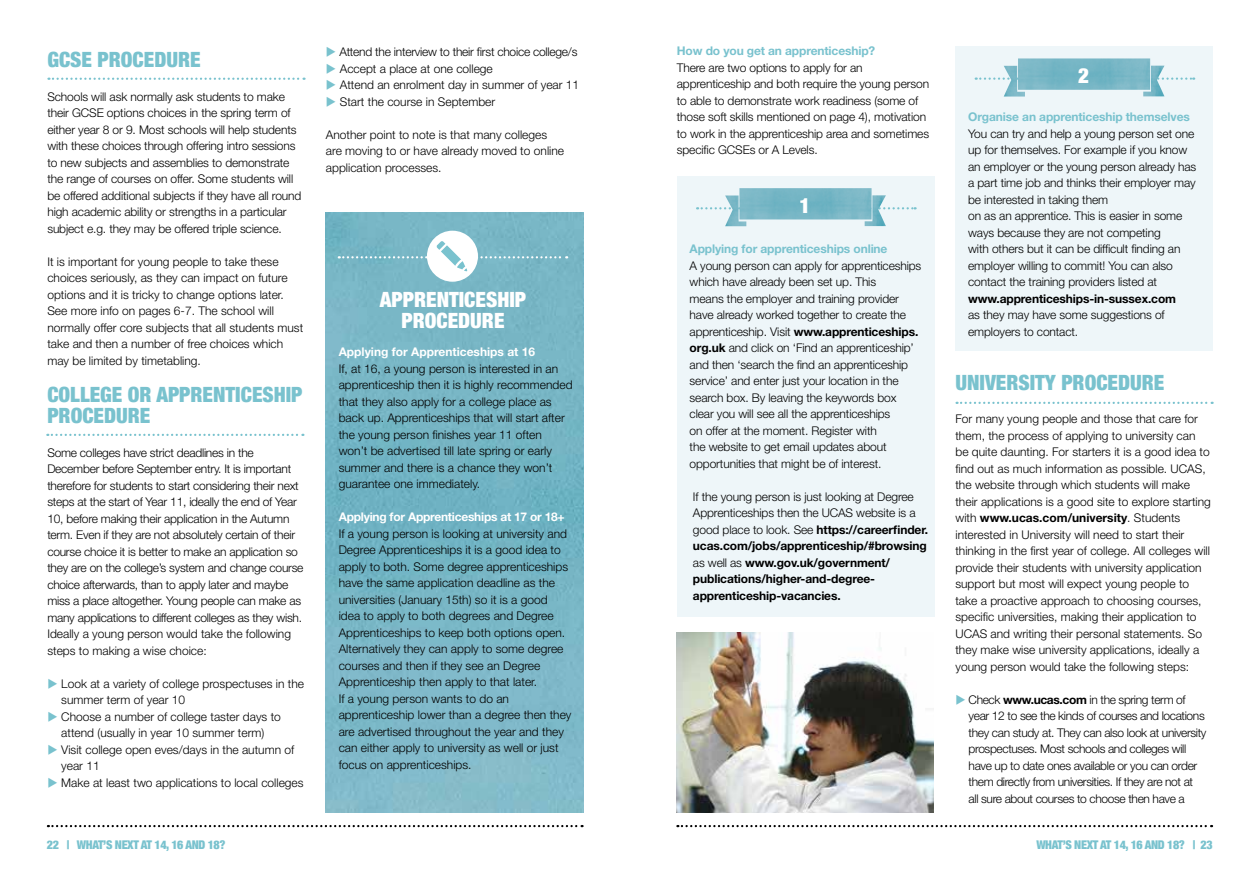
<style>
.page{position:relative;width:1259px;height:893px;background:#fff}
.page>*{position:absolute;margin:0;border:0;box-sizing:border-box;transform-origin:0 0}
.t1{font:900 condensed 21px/21px "Helvetica Neue";color:#79c2ce}
.t2{font:900 condensed 21px/21px "Helvetica Neue";color:#fff;text-align:center}
.t3{font:300 12px/16.5px "Helvetica Neue LT Std";letter-spacing:-.01em;color:#000}
.t4{font:300 12px/16.5px "Helvetica Neue LT Std";letter-spacing:-.03em;color:#000}
.t5{font:700 12px/16.5px "Helvetica Neue LT Std";letter-spacing:-.01em;color:#000}
.t6{font:700 12px "Helvetica Neue LT Std";letter-spacing:-.01em;color:#79c2ce}
.t7{font:900 condensed 12px "Helvetica Neue";letter-spacing:-.03em;color:#79c2ce}
.t8{font:700 12px "Helvetica Neue LT Std";letter-spacing:-.02em;color:#fff}
.t9{font:700 12px "Helvetica Neue LT Std";color:#fff}
.s1{color:#79c2ce}
.s2{font-weight:700}
.s3{font-weight:300}
</style>
<div class="page">
<img style="left:676px;top:632px;width:257px;height:180px">
<div style="left:955px;top:47px;width:257px;height:304px;background:#eef6f9"></div>
<div style="left:677px;top:176px;width:257px;height:441px;background:#eef6f9"></div>
<svg style="left:697px;top:207px;width:218px;height:2px"></svg>
<svg style="left:677px;top:825px;width:535px;height:2px"></svg>
<svg style="left:48px;top:825px;width:534px;height:2px"></svg>
<svg style="left:956px;top:402px;width:256px;height:2px"></svg>
<img style="left:725px;top:188px;width:161px;height:38px">
<svg style="left:975px;top:78px;width:219px;height:2px"></svg>
<img style="left:1003px;top:58px;width:161px;height:39px">
<img style="left:326px;top:213px;width:257px;height:599px">
<svg style="left:48px;top:78px;width:256px;height:2px"></svg>
<div style="left:427px;top:231px;width:51px;height:51px;background:#fff;border-radius:50%"></div>
<svg style="left:47px;top:434px;width:256px;height:2px"></svg>
<svg style="left:339px;top:241px;width:228px;height:30px"></svg>
<h1 class="t1" style="left:47px;top:48px;width:155px">GCSE PROCEDURE</h1>
<p class="t3" style="left:47px;top:88px;width:256px">Schools will ask normally ask students to make their GCSE options choices in the spring term of either year 8 or 9. Most schools will help students with these choices through offering intro sessions to new subjects and assemblies to demonstrate the range of courses on offer. Some students will be offered additional subjects if they have all round high academic ability or strengths in a particular subject e.g. they may be offered triple science.</p>
<p class="t3" style="left:47px;top:253px;width:257px">It is important for young people to take these choices seriously, as they can impact on future options and it is tricky to change options later.<br>See more info on pages 6-7. The school will normally offer core subjects that all students must take and then a number of free choices which may be limited by timetabling.</p>
<h1 class="t1" style="left:47px;top:383px;width:257px">COLLEGE OR APPRENTICESHIP<br>PROCEDURE</h1>
<p class="t3" style="left:47px;top:444px;width:258px">Some colleges have strict deadlines in the December before September entry. It is important therefore for students to start considering their next steps at the start of Year 11, ideally the end of Year 10, before making their application in the Autumn term. Even if they are not absolutely certain of their course choice it is better to make an application so they are on the college’s system and change course choice afterwards, than to apply later and maybe miss a place altogether. Young people can make as many applications to different colleges as they wish.<br>Ideally a young person would take the following steps to making a wise choice:</p>
<p class="t3" style="left:61px;top:675px;width:244px;text-indent:-14px"><span class="s1">◆</span> Look at a variety of college prospectuses in the summer term of year 10</p>
<p class="t3" style="left:47px;top:708px;width:235px;text-align:center"><span class="s1">◆</span> Choose a number of college taster days to attend (usually in year 10 summer term)</p>
<p class="t3" style="left:61px;top:741px;width:235px;text-indent:-14px"><span class="s1">◆</span> Visit college open eves/days in the autumn of year 11</p>
<p class="t3" style="left:47px;top:774px;width:258px"><span class="s1">◆</span> Make at least two applications to local colleges</p>
<p class="t3" style="left:326px;top:43px;width:253px"><span class="s1">◆</span> Attend the interview to their first choice college/s</p>
<p class="t3" style="left:326px;top:60px;width:168px"><span class="s1">◆</span> Accept a place at one college</p>
<p class="t3" style="left:326px;top:76px;width:255px"><span class="s1">◆</span> Attend an enrolment day in summer of year 11</p>
<p class="t3" style="left:326px;top:93px;width:171px"><span class="s1">◆</span> Start the course in September</p>
<p class="t3" style="left:326px;top:126px;width:240px">Another point to note is that many colleges are moving to or have already moved to online application processes.</p>
<h1 class="t2" style="left:380px;top:288px;width:148px">APPRENTICESHIP<br>PROCEDURE</h1>
<p class="t9" style="left:339px;top:344px;width:198px">Applying for Apprenticeships at 16</p>
<p class="t3" style="left:339px;top:360px;width:235px">If, at 16, a young person is interested in an apprenticeship then it is highly recommended that they also apply for a college place as back up. Apprenticeships that will start after the young person finishes year 11 often won’t be advertised till late spring or early summer and there is a chance they won’t guarantee one immediately.</p>
<p class="t8" style="left:339px;top:509px;width:228px">Applying for Apprenticeships at 17 or 18+</p>
<p class="t3" style="left:339px;top:525px;width:234px">If a young person is looking at university and Degree Apprenticeships it is a good idea to apply to both. Some degree apprenticeships have the same application deadline as the universities (January 15th) so it is a good idea to apply to both degrees and Degree Apprenticeships to keep both options open.<br>Alternatively they can apply to some degree courses and then if they see an Degree Apprenticeship then apply to that later.<br>If a young person wants to do an apprenticeship lower than a degree then they are advertised throughout the year and they can either apply to university as well or just focus on apprenticeships.</p>
<p class="t6" style="left:677px;top:44px;width:200px">How do you get an apprenticeship?</p>
<p class="t3" style="left:677px;top:59px;width:254px">There are two options to apply for an apprenticeship and both require the young person to able to demonstrate work readiness (some of those soft skills mentioned on page 4), motivation to work in the apprenticeship area and sometimes specific GCSEs or A Levels.</p>
<h1 class="t2" style="left:799px;top:194px;width:12px">1</h1>
<p class="t6" style="left:689px;top:242px;width:199px">Applying for apprenticeships online</p>
<p class="t3" style="left:689px;top:257px;width:233px">A young person can apply for apprenticeships which have already been set up. This<br>means the employer and training provider have already worked together to create the apprenticeship. Visit <span class="s2">www.apprenticeships. org.uk</span> and click on ‘Find an apprenticeship’ and then ‘search the find an apprenticeship service’ and enter just your location in the search box. By leaving the keywords box clear you will see all the apprenticeships<br>on offer at the moment. Register with<br>the website to get email updates about opportunities that might be of interest.</p>
<p class="t5" style="left:693px;top:488px;width:237px"><span class="s3">If the young person is just looking at Degree Apprenticeships then the UCAS website is a good place to look. See</span> https://careerfinder. ucas.com/jobs/apprenticeship/#browsing <span class="s3">as well as</span> www.gov.uk/government/ publications/higher-and-degree&shy;apprenticeship-vacancies.</p>
<h1 class="t2" style="left:1078px;top:64px;width:12px">2</h1>
<p class="t6" style="left:968px;top:110px;width:223px">Organise an apprenticeship themselves</p>
<p class="t3" style="left:968px;top:125px;width:230px">You can try and help a young person set one up for themselves. For example if you know an employer or the young person already has a part time job and thinks their employer may be interested in taking them<br>on as an apprentice. This is easier in some ways because they are not competing<br>with others but it can be difficult finding an employer willing to commit! You can also contact the training providers listed at</p>
<p class="t5" style="left:968px;top:290px;width:209px">www.apprenticeships-in-sussex.com</p>
<p class="t3" style="left:968px;top:307px;width:198px">as they may have some suggestions of employers to contact.</p>
<h1 class="t1" style="left:955px;top:371px;width:210px">UNIVERSITY PROCEDURE</h1>
<p class="t3" style="left:955px;top:411px;width:257px">For many young people and those that care for them, the process of applying to university can be quite daunting. For starters it is a good idea to find out as much information as possible. UCAS, the website through which students will make their applications is a good site to explore starting with <span class="s2">www.ucas.com/university</span>. Students interested in University will need to start their thinking in the first year of college. All colleges will provide their students with university application support but most will expect young people to take a proactive approach to choosing courses, specific universities, making their application to UCAS and writing their personal statements. So they make wise university applications, ideally a young person would take the following steps:</p>
<p class="t4" style="left:968px;top:691px;width:239px;text-indent:-13px"><span class="s1">◆</span> Check <span class="s2">www.ucas.com</span> in the spring term of year 12 to see the kinds of courses and locations they can study at. They can also look at university prospectuses. Most schools and colleges will have up to date ones available or you can order them directly from universities. If they are not at<br>all sure about courses to choose then have a</p>
<p class="t7" style="left:47px;top:835px;width:180px">22 | WHAT’S NEXT AT 14, 16 AND 18?</p>
<p class="t7" style="left:1036px;top:835px;width:178px">WHAT’S NEXT AT 14, 16 AND 18? | 23</p>
</div>
